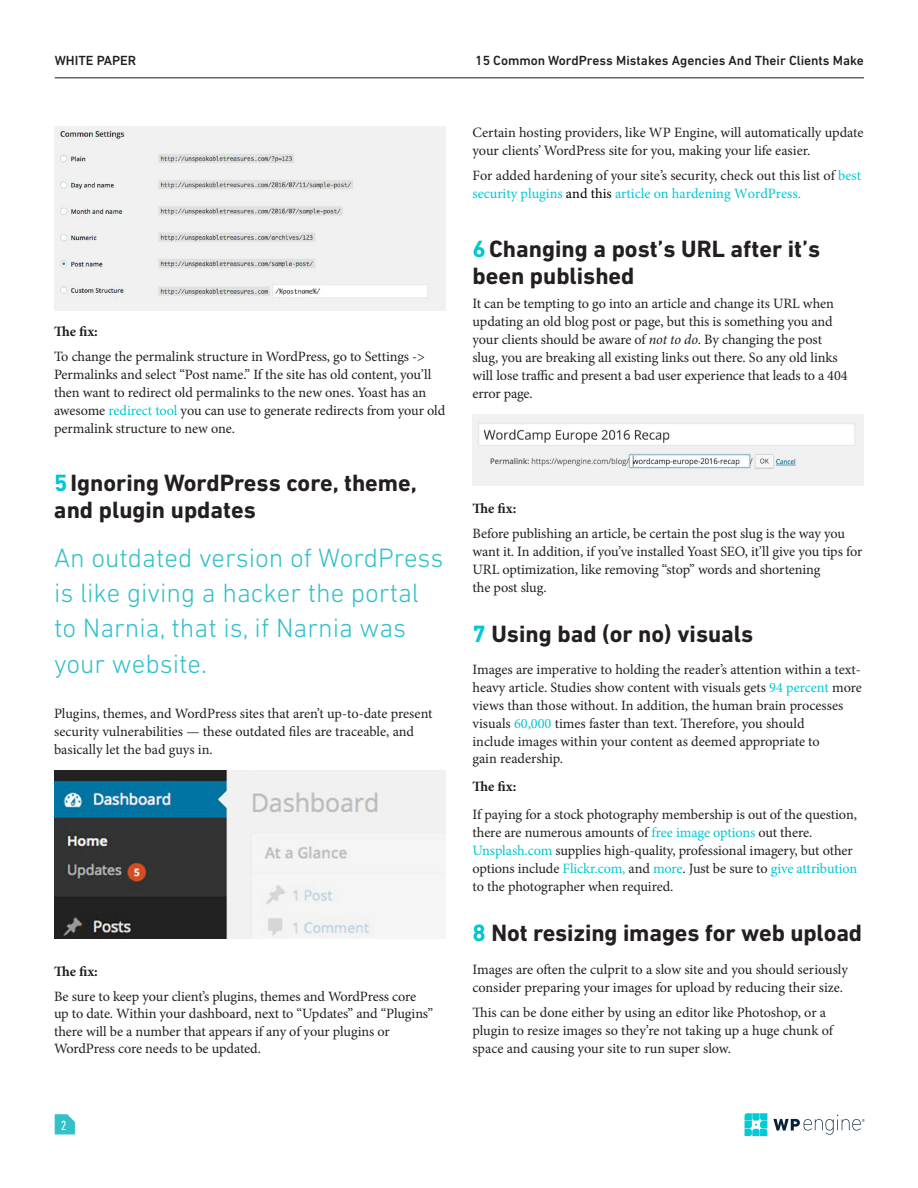
<style>
.page{position:relative;width:918px;height:1188px;background:#fff}
.page>*{position:absolute;margin:0;border:0;box-sizing:border-box;transform-origin:0 0}
.Body_Call_Out{font:300 27px/35.2px "DIN Next LT Pro";color:#33c0c8}
.Body_Copy{font:700 24px/27px "DIN Next LT Pro";color:#231f20}
.Body_Headline_Level{font:700 24px "DIN Next LT Pro";letter-spacing:-.005em;color:#231f20}
.Body_Copy-2{font:14.25px/18px "Minion Pro";letter-spacing:-.005em;color:#231f20}
.Body_Copy-3{font:700 14.25px "Minion Pro";color:#231f20}
.t1{font:500 13.5px "DIN Next LT Pro";color:#231f20}
.t2{font:condensed 13.5px "DIN Next LT Pro";color:#fff}
.s1{color:#00c7d3}
.s2{color:#000}
.s3{font-style:italic}
</style>
<div class="page">
<svg style="left:55px;top:1114px;width:20px;height:20px"></svg>
<svg style="left:745px;top:1113px;width:22px;height:23px"></svg>
<svg style="left:773px;top:1115px;width:92px;height:20px"></svg>
<hr style="left:55px;top:78px;width:809px;height:1px;background:#231f20">
<img style="left:54px;top:126px;width:391px;height:184px">
<img style="left:54px;top:770px;width:392px;height:169px">
<img style="left:472px;top:415px;width:392px;height:70px">
<p class="t1" style="left:55px;top:52px;width:83px">WHITE PAPER</p>
<p class="t1" style="left:475px;top:52px;width:390px">15 Common WordPress Mistakes Agencies And Their Clients Make</p>
<p class="Body_Copy-3" style="left:54px;top:321px;width:45px">The fix:</p>
<p class="Body_Copy-2" style="left:54px;top:347px;width:393px">To change the permalink structure in WordPress, go to Settings -&gt; Permalinks and select “Post name.” If the site has old content, you’ll then want to redirect old permalinks to the new ones. Yoast has an awesome <span class="s1">redirect tool</span> you can use to generate redirects from your old permalink structure to new one.</p>
<p class="Body_Copy" style="left:54px;top:469px;width:364px"><span class="s1">5</span>Ignoring WordPress core, theme, and plugin updates</p>
<p class="Body_Call_Out" style="left:54px;top:540px;width:391px">An outdated version of WordPress is like giving a hacker the portal to Narnia, that is, if Narnia was your website.</p>
<p class="Body_Copy-2" style="left:54px;top:704px;width:380px">Plugins, themes, and WordPress sites that aren’t up-to-date present security vulnerabilities — these outdated files are traceable, and basically let the bad guys in.</p>
<p class="Body_Copy-3" style="left:54px;top:962px;width:45px">The fix:</p>
<p class="Body_Copy-2" style="left:54px;top:987px;width:381px;line-height:17.5px">Be sure to keep your client’s plugins, themes and WordPress core up to date. Within your dashboard, next to “Updates” and “Plugins” there will be a number that appears if any of your plugins or WordPress core needs to be updated.</p>
<p class="t2" style="left:61px;top:1117px;width:7px">2</p>
<p class="Body_Copy-2" style="left:472px;top:124px;width:393px">Certain hosting providers, like WP Engine, will automatically update your clients’ WordPress site for you, making your life easier.</p>
<p class="Body_Copy-2" style="left:472px;top:167px;width:390px">For added hardening of your site’s security, check out this list of <span class="s1">best security plugins</span> <span class="s2">and this</span> <span class="s1">article on hardening WordPress.</span></p>
<p class="Body_Copy" style="left:472px;top:235px;width:349px"><span class="s1">6</span>Changing a post’s URL after it’s been published</p>
<p class="Body_Copy-2" style="left:472px;top:295px;width:377px">It can be tempting to go into an article and change its URL when updating an old blog post or page, but this is something you and your clients should be aware of <span class="s3">not to do</span>. By changing the post slug, you are breaking all existing links out there. So any old links will lose traffic and present a bad user experience that leads to a 404 error page.</p>
<p class="Body_Copy-3" style="left:472px;top:498px;width:45px">The fix:</p>
<p class="Body_Copy-2" style="left:472px;top:524px;width:391px">Before publishing an article, be certain the post slug is the way you want it. In addition, if you’ve installed Yoast SEO, it’ll give you tips for URL optimization, like removing “stop” words and shortening<br>the post slug.</p>
<p class="Body_Headline_Level" style="left:472px;top:620px;width:282px"><span class="s1">7</span> Using bad (or no) visuals</p>
<p class="Body_Copy-2" style="left:472px;top:660px;width:391px">Images are imperative to holding the reader’s attention within a text&shy;heavy article. Studies show content with visuals gets <span class="s1">94 percent</span> more views than those without. In addition, the human brain processes visuals <span class="s1">60,000</span> times faster than text. Therefore, you should<br>include images within your content as deemed appropriate to<br>gain readership.</p>
<p class="Body_Copy-3" style="left:472px;top:777px;width:45px">The fix:</p>
<p class="Body_Copy-2" style="left:472px;top:806px;width:386px">If paying for a stock photography membership is out of the question, there are numerous amounts of <span class="s1">free image options</span> out there.<br><span class="s1">Unsplash.com</span> supplies high-quality, professional imagery, but other options include <span class="s1">Flickr.com,</span> and <span class="s1">more</span>. Just be sure to <span class="s1">give attribution </span>to the photographer when required.</p>
<p class="Body_Headline_Level" style="left:473px;top:919px;width:391px"><span class="s1">8</span> Not resizing images for web upload</p>
<p class="Body_Copy-2" style="left:473px;top:961px;width:377px">Images are often the culprit to a slow site and you should seriously consider preparing your images for upload by reducing their size.</p>
<p class="Body_Copy-2" style="left:473px;top:1004px;width:362px">This can be done either by using an editor like Photoshop, or a plugin to resize images so they’re not taking up a huge chunk of space and causing your site to run super slow.</p>
</div>
